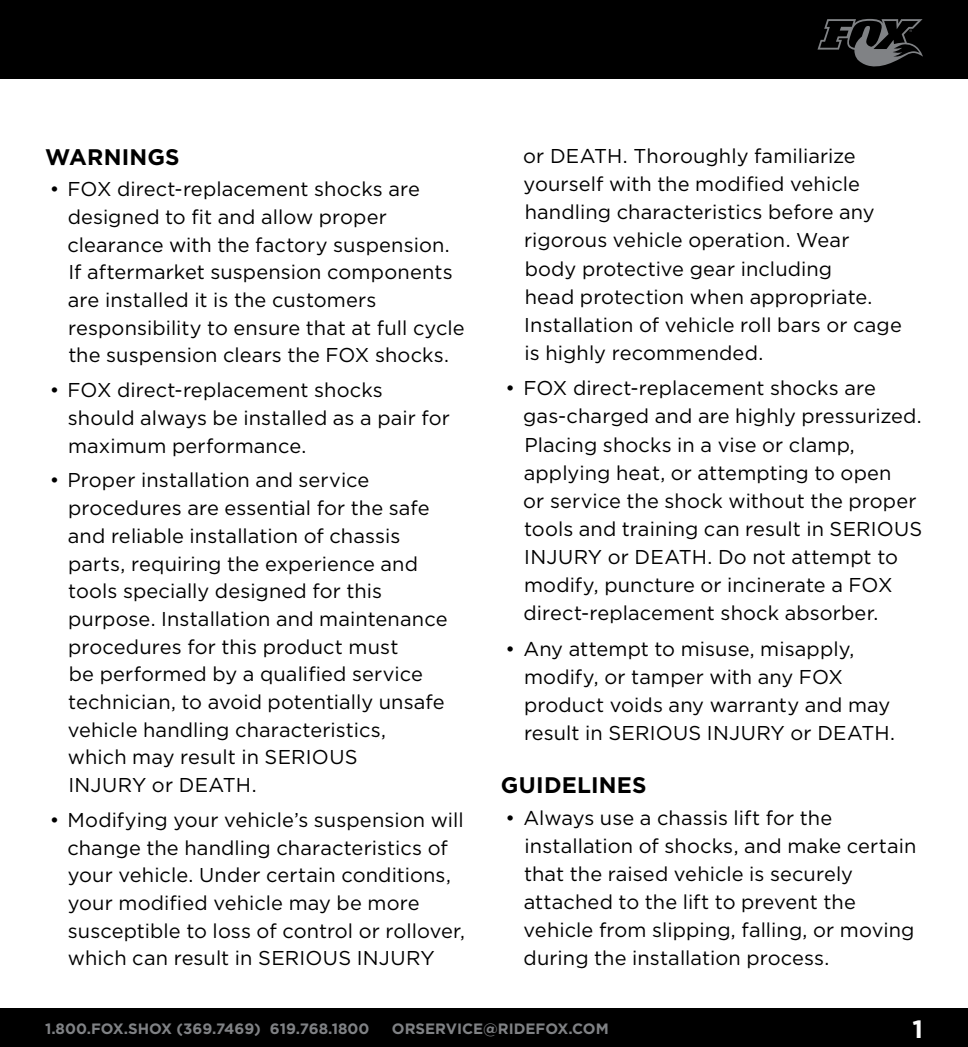
<style>
.page{position:relative;width:968px;height:1047px;background:#fff}
.page>*{position:absolute;margin:0;border:0;box-sizing:border-box;transform-origin:0 0}
.t1{font:700 25px "Gotham";color:#fff}
.t2{font:700 22.5px "Gotham";letter-spacing:.01em;color:#000}
.t3{font:20px/27.8px "Gotham";letter-spacing:.005em;color:#000}
.t4{font:700 15px "Gotham";color:#808285}
</style>
<div class="page">
<div style="left:0;top:1007px;width:968px;height:39px;background:#000"></div>
<div style="left:0;top:0;width:968px;height:79px;background:#000"></div>
<svg style="left:817px;top:19px;width:105px;height:48px"></svg>
<p class="t2" style="left:45px;top:144px;width:136px">WARN INGS</p>
<p class="t3" style="left:67px;top:175px;width:399px;text-indent:-18px">• FOX direct-replacement shocks are designed to fit and allow proper clearance with the factory suspension.<br>If aftermarket suspension components are installed it is the customers responsibility to ensure that at full cycle the suspension clears the FOX shocks.</p>
<p class="t3" style="left:68px;top:376px;width:383px;text-indent:-18px">• FOX direct-replacement shocks should always be installed as a pair for maximum performance.</p>
<p class="t3" style="left:68px;top:466px;width:381px;text-indent:-18px">• Proper installation and service procedures are essential for the safe and reliable installation of chassis parts, requiring the experience and tools specially designed for this purpose. Installation and maintenance procedures for this product must<br>be performed by a qualified service technician, to avoid potentially unsafe vehicle handling characteristics, which may result in SERIOUS<br>INJU RY or DEATH.</p>
<p class="t3" style="left:67px;top:805px;width:399px;text-indent:-18px">• Modifying your vehicle’s suspension will change the handling characteristics of your vehicle. U nder certain conditions, your modified vehicle may be more susceptible to loss of control or rollover, which can result in SERIOUS INJU RY</p>
<p class="t3" style="left:523px;top:141px;width:380px">or D EATH. Thoroughly familiarize yourself with the modified vehicle handling characteristics before any rigorous vehicle operation. Wear body protective gear including<br>head protection when appropriate.<br>Installation of vehicle roll bars or cage is highly recommended.</p>
<p class="t3" style="left:523px;top:374px;width:401px;text-indent:-18px">• FOX direct-replacement shocks are gas-charged and are highly pressurized.<br>Placing shocks in a vise or clamp, applying heat, or attempting to open<br>or service the shock without the proper tools and training can result in SERIOUS INJU RY or D EATH. Do not attempt to modify, puncture or incinerate a FOX direct-replacement shock absorber.</p>
<p class="t3" style="left:524px;top:634px;width:373px;text-indent:-18px">• Any attempt to misuse, misapply, modify, or tamper with any FOX product voids any warranty and may result in SERIOUS INJU RY or DEATH.</p>
<p class="t2" style="left:501px;top:771px;width:147px">GUIDELINES</p>
<p class="t3" style="left:523px;top:803px;width:394px;text-indent:-18px">• Always use a chassis lift for the installation of shocks, and make certain that the raised vehicle is securely attached to the lift to prevent the vehicle from slipping, falling, or moving during the installation process.</p>
<p class="t4" style="left:45px;top:1019px;width:326px">1.800.FOX.SHOX (369.7469) 619.768.1800</p>
<p class="t4" style="left:392px;top:1019px;width:155px">ORSERVICE@RIDEFOX</p>
<p class="t4" style="left:568px;top:1019px;width:42px">.COM</p>
<p class="t1" style="left:912px;top:1014px;width:12px">1</p>
</div>
